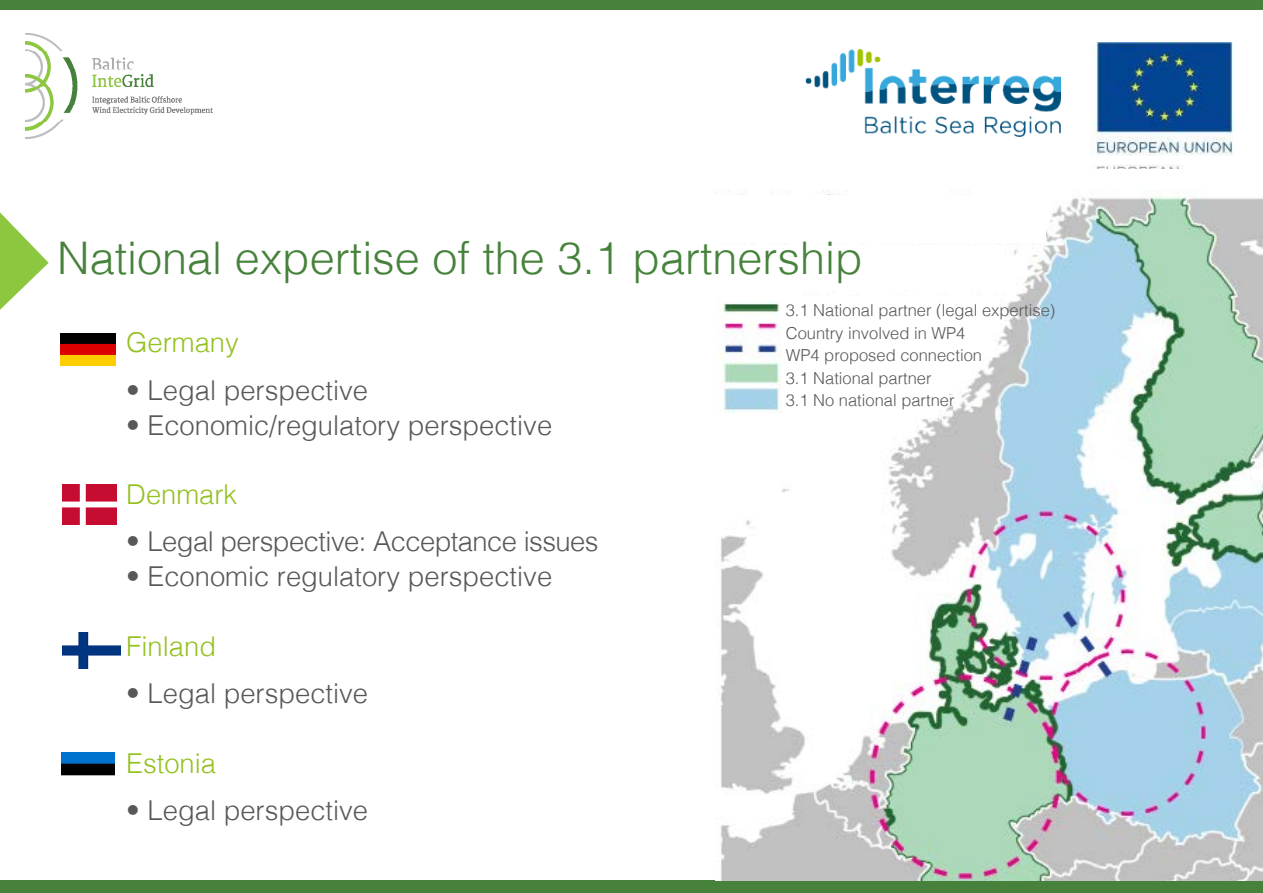
<style>
.page{position:relative;width:1263px;height:893px;background:#fff}
.page>*{position:absolute;margin:0;border:0;box-sizing:border-box;transform-origin:0 0}
.t1{font:300 45px "Helvetica";color:#46823b}
.t2{font:300 27.3px "Helvetica";color:#57585a}
.t3{font:300 27.3px "Helvetica";letter-spacing:-.02em;color:#57585a}
.t4{font:300 27.3px "Helvetica";color:#94c11f}
.t5{font:300 16.5px "Helvetica";color:#57585a}
</style>
<div class="page">
<img style="left:1093px;top:42px;width:139px;height:127px">
<img style="left:805px;top:49px;width:255px;height:88px">
<img style="left:25px;top:33px;width:188px;height:105px">
<div style="left:0;top:0;width:1263px;height:10px;background:#46823b"></div>
<div style="left:0;top:880px;width:1263px;height:13px;background:#46823b"></div>
<svg style="left:0;top:212px;width:49px;height:98px"></svg>
<img style="left:61px;top:333px;width:54px;height:33px">
<img style="left:62px;top:484px;width:54px;height:41px">
<img style="left:62px;top:633px;width:58px;height:35px">
<img style="left:61px;top:753px;width:53px;height:23px">
<img style="left:718px;top:190px;width:545px;height:690px">
<div style="left:715px;top:195px;width:331px;height:48px;background:#fff"></div>
<div style="left:782px;top:304px;width:156px;height:114px;background:#fff"></div>
<div style="left:782px;top:296px;width:218px;height:38px;background:#fff"></div>
<p class="t1" style="left:57px;top:219px;width:807px">National expertise of the 3.1 partnership</p>
<p class="t5" style="left:786px;top:296px;width:271px">3.1 National partner (legal expertise)</p>
<p class="t5" style="left:786px;top:319px;width:181px">Country involved in WP4</p>
<p class="t5" style="left:786px;top:341px;width:198px">WP4 proposed connection</p>
<p class="t5" style="left:786px;top:364px;width:147px">3.1 National partner</p>
<p class="t5" style="left:786px;top:386px;width:170px">3.1 No national partner</p>
<p class="t4" style="left:126px;top:319px;width:114px">Germany</p>
<p class="t2" style="left:126px;top:367px;width:243px">• Legal perspective</p>
<p class="t2" style="left:126px;top:402px;width:427px">• Economic/regulatory perspective</p>
<p class="t4" style="left:126px;top:471px;width:113px">Denmark</p>
<p class="t3" style="left:126px;top:518px;width:474px">• Legal perspective: Acceptance issues</p>
<p class="t2" style="left:126px;top:553px;width:427px">• Economic regulatory perspective</p>
<p class="t4" style="left:126px;top:623px;width:91px">Finland</p>
<p class="t2" style="left:126px;top:670px;width:243px">• Legal perspective</p>
<p class="t4" style="left:126px;top:740px;width:91px">Estonia</p>
<p class="t2" style="left:126px;top:787px;width:243px">• Legal perspective</p>
</div>
